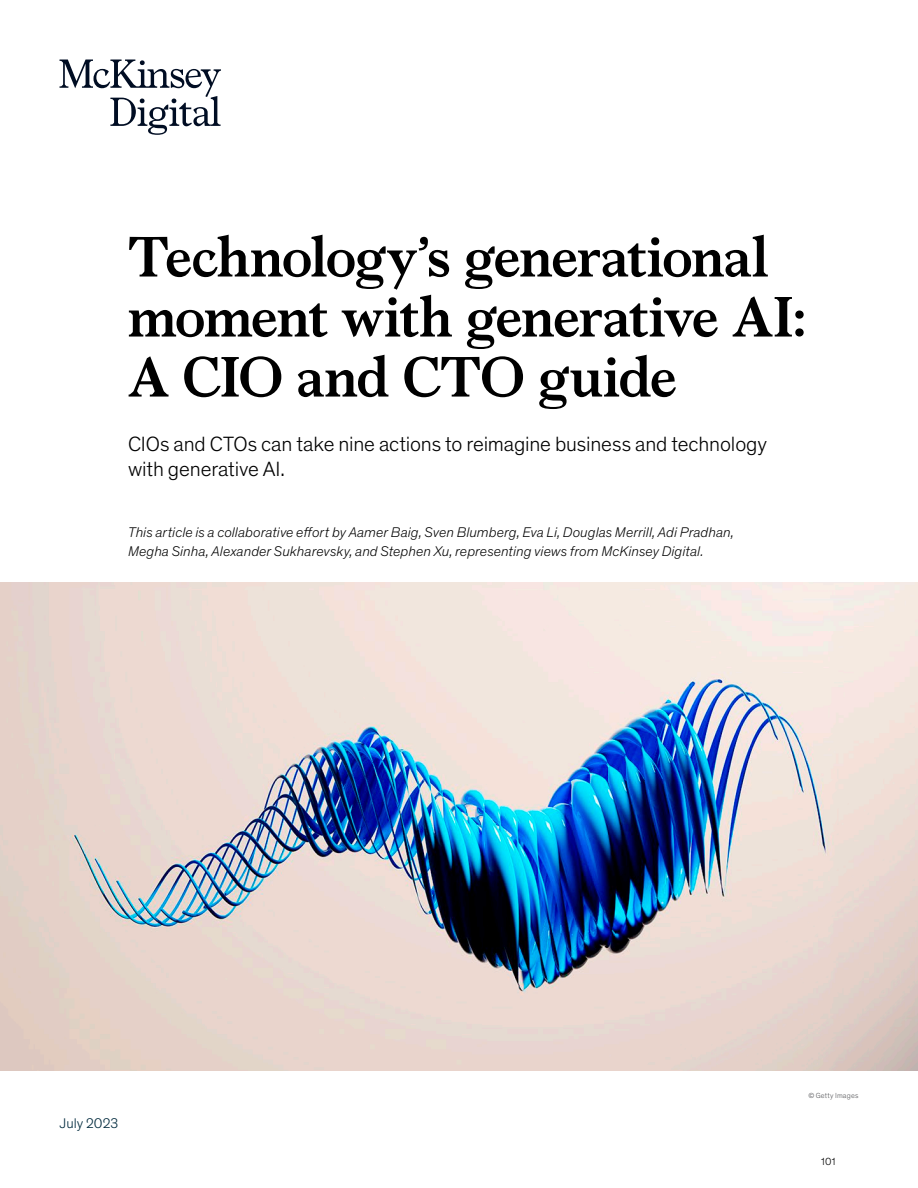
<style>
.page{position:relative;width:918px;height:1188px;background:#fff}
.page>*{position:absolute;margin:0;border:0;box-sizing:border-box;transform-origin:0 0}
.t1{font:700 57px/60px "Bower";letter-spacing:-.02em;color:#000}
.t2{font:300 21px/25.5px "Mc Kinsey Sans";letter-spacing:-.005em;color:#000}
.t3{font:italic 300 14.25px/19.5px "Mc Kinsey Sans";letter-spacing:.005em;color:#000}
.t4{font:300 14.25px "Mc Kinsey Sans";letter-spacing:.005em;color:#002a3d}
.t5{font:300 10.5px "Mc Kinsey Sans";color:#000}
.t6{font:300 7.5px "Mc Kinsey Sans";letter-spacing:.025em;color:#57585b}
</style>
<div class="page">
<img style="left:0;top:582px;width:918px;height:488px">
<svg style="left:60px;top:60px;width:161px;height:75px"></svg>
<h1 class="t1" style="left:128px;top:223px;width:680px">Technology’s generational moment with generative AI:<br>A CIO and CTO guide</h1>
<h2 class="t2" style="left:128px;top:430px;width:641px">CIOs and CTOs can take nine actions to reimagine business and technology with generative AI.</h2>
<p class="t3" style="left:128px;top:521px;width:607px">This article is a collaborative effort by Aamer Baig, Sven Blumberg, Eva Li, Douglas Merrill, Adi Pradhan,<br>Megha Sinha, Alexander Sukharevsky, and Stephen Xu, representing views from McKinsey Digital.</p>
<p class="t4" style="left:60px;top:1113px;width:60px">July 2023</p>
<p class="t6" style="left:808px;top:1090px;width:52px">© Getty Images</p>
<p class="t5" style="left:821px;top:1154px;width:16px">101</p>
</div>
